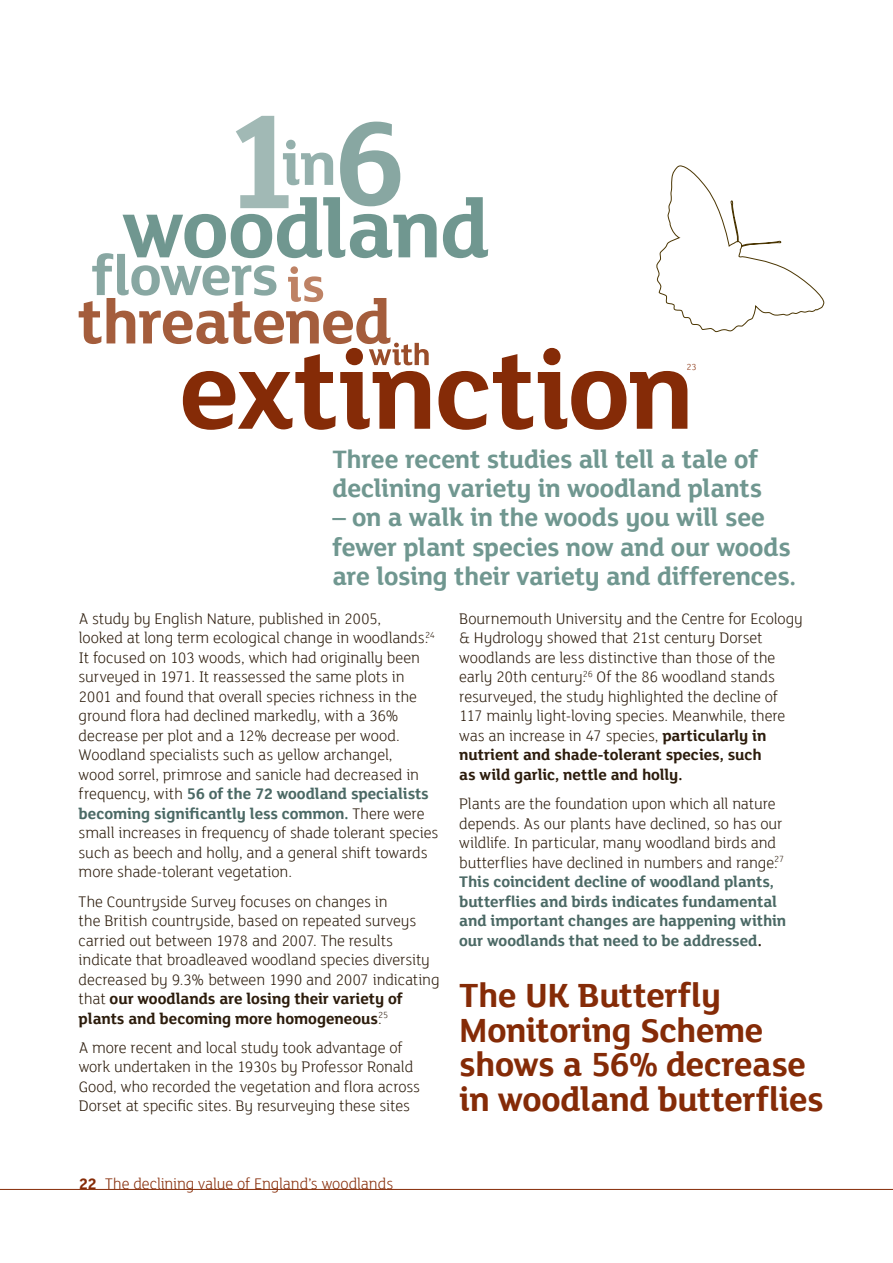
<style>
.page{position:relative;width:893px;height:1263px;background:#fff}
.page>*{position:absolute;margin:0;border:0;box-sizing:border-box;transform-origin:0 0}
.t1{font:700 36px/34.8px "FS Lola";letter-spacing:-.01em;color:#852b07}
.t2{font:700 27px/29.2px "FS Lola";letter-spacing:-.015em;color:#709790}
.t3{font:300 16.5px/19.5px "FS Lola";letter-spacing:-.01em;color:#2c1c0c}
.t4{font:300 16.5px "FS Lola";letter-spacing:-.01em;color:#852b07}
.t5{font:300 9.6px "FS Lola";color:#852b07}
.s1{font-weight:700;color:#4b6965}
.s2{font-weight:700}
</style>
<div class="page">
<svg style="left:79px;top:116px;width:746px;height:314px"></svg>
<hr style="left:0;top:1189px;width:893px;height:1px;background:#852b07">
<p class="t5" style="left:686px;top:361px;width:12px">23</p>
<h2 class="t2" style="left:332px;top:443px;width:431px">Three recent studies all tell a tale of declining variety in woodland plants</h2>
<h2 class="t2" style="left:332px;top:501px;width:465px">– on a walk in the woods you will see fewer plant species now and our woods are losing their variety and differences.</h2>
<p class="t3" style="left:79px;top:608px;width:361px">A study by English Nature, published in 2005,<br>looked at long term ecological change in woodlands.<sup>24<br></sup>It focused on 103 woods, which had originally been surveyed in 1971. It reassessed the same plots in 2001 and found that overall species richness in the ground flora had declined markedly, with a 36% decrease per plot and a 12% decrease per wood.<br>Woodland specialists such as yellow archangel,<br>wood sorrel, primrose and sanicle had decreased in frequency, with <span class="s1">56 of the 72 woodland specialists becoming significantly less common.</span> There were small increases in frequency of shade tolerant species such as beech and holly, and a general shift towards more shade-tolerant vegetation.</p>
<p class="t3" style="left:79px;top:891px;width:362px">The Countryside Survey focuses on changes in<br>the British countryside, based on repeated surveys carried out between 1978 and 2007. The results indicate that broadleaved woodland species diversity decreased by 9.3% between 1990 and 2007 indicating that <span class="s2">our woodlands are losing their variety of plants and becoming more homogeneous</span>.<sup>25</sup></p>
<p class="t3" style="left:79px;top:1037px;width:343px">A more recent and local study took advantage of work undertaken in the 1930s by Professor Ronald Good, who recorded the vegetation and flora across Dorset at specific sites. By resurveying these sites</p>
<p class="t3" style="left:459px;top:608px;width:345px">Bournemouth University and the Centre for Ecology &amp; Hydrology showed that 21st century Dorset woodlands are less distinctive than those of the early 20th century.<sup>26</sup> Of the 86 woodland stands resurveyed, the study highlighted the decline of 117 mainly light-loving species. Meanwhile, there was an increase in 47 species, <span class="s2">particularly in nutrient and shade-tolerant species, such<br>as wild garlic, nettle and holly.</span></p>
<p class="t3" style="left:459px;top:793px;width:329px">Plants are the foundation upon which all nature depends. As our plants have declined, so has our wildlife. In particular, many woodland birds and butterflies have declined in numbers and range.<sup>27<br></sup><span class="s1">This coincident decline of woodland plants, butterflies and birds indicates fundamental and important changes are happening within our woodlands that need to be addressed</span><span class="s2">.</span></p>
<h1 class="t1" style="left:459px;top:976px;width:366px">The UK Butterfly<br>Monitoring Scheme shows a 56% decrease in woodland butterflies</h1>
<p class="t4" style="left:79px;top:1173px;width:316px"><span class="s2">22</span> The declining value of England’s woodlands</p>
</div>
